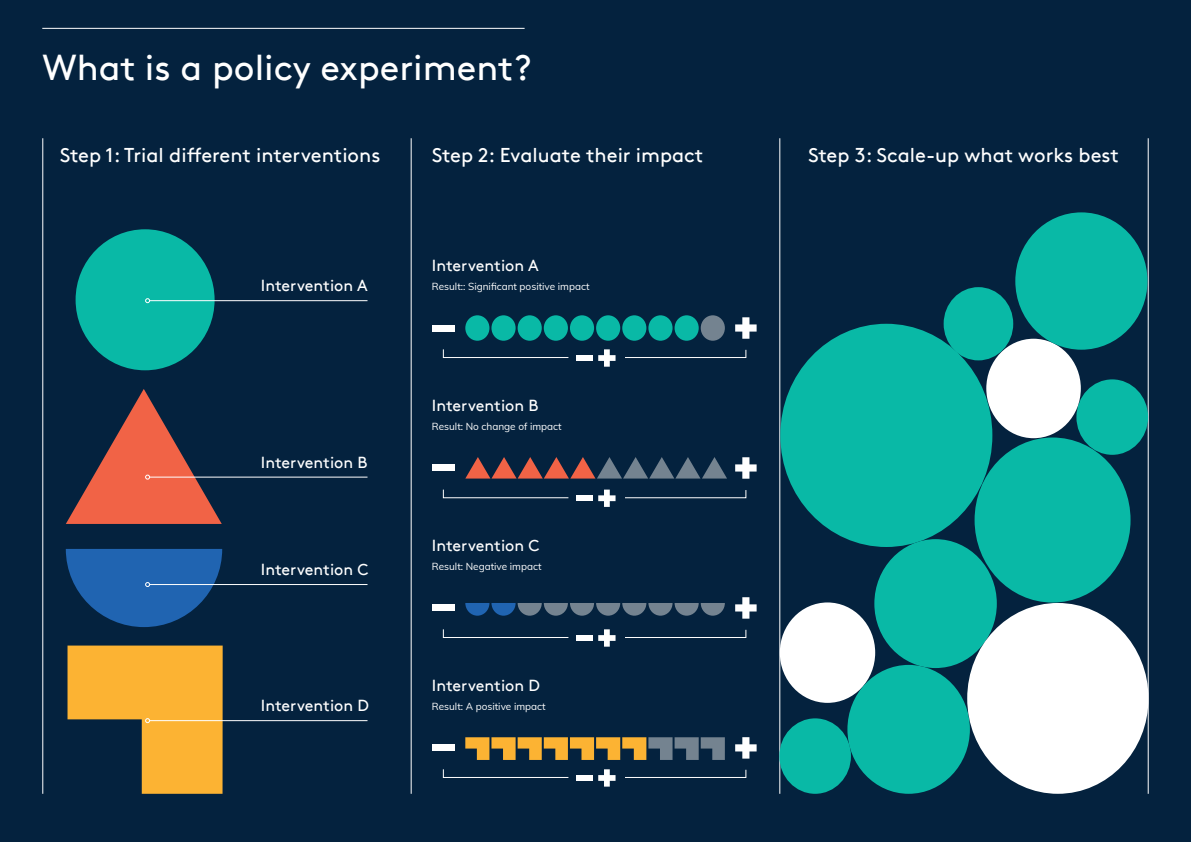
<style>
.page{position:relative;width:1191px;height:842px;background:#04223e}
.page>*{position:absolute;margin:0;border:0;box-sizing:border-box;transform-origin:0 0}
.t1{font:36px "Brown";color:#fff}
.t2{font:20px "Brown";color:#fff}
.t3{font:16px "Brown";color:#fff}
.t4{font:10px "Muli";color:#fff}
</style>
<div class="page">
<div style="left:780px;top:602px;width:95px;height:101px;background:#fff;border-radius:50%"></div>
<hr style="left:779px;top:138px;width:1px;height:656px;background:#fff">
<hr style="left:411px;top:138px;width:1px;height:656px;background:#fff">
<hr style="left:42px;top:138px;width:1px;height:656px;background:#fff">
<hr style="left:1147px;top:138px;width:1px;height:656px;background:#fff">
<svg style="left:465px;top:737px;width:260px;height:23px"></svg>
<hr style="left:42px;top:28px;width:482px;height:1px;background:#fff">
<hr style="left:150px;top:477px;width:217px;height:1px;background:#fff">
<svg style="left:66px;top:389px;width:156px;height:135px"></svg>
<hr style="left:150px;top:584px;width:217px;height:1px;background:#fff">
<svg style="left:66px;top:549px;width:156px;height:78px"></svg>
<hr style="left:150px;top:720px;width:217px;height:1px;background:#fff">
<svg style="left:67px;top:645px;width:156px;height:149px"></svg>
<div style="left:76px;top:229px;width:139px;height:141px;background:#09b9a6;border-radius:50%"></div>
<hr style="left:150px;top:300px;width:217px;height:1px;background:#fff">
<svg style="left:145px;top:298px;width:5px;height:5px"></svg>
<div style="left:432px;top:324px;width:23px;height:7px;background:#fff"></div>
<svg style="left:735px;top:317px;width:21px;height:22px"></svg>
<div style="left:465px;top:315px;width:24px;height:26px;background:#09b9a6;border-radius:50%"></div>
<div style="left:779px;top:718px;width:72px;height:76px;background:#09b9a6;border-radius:50%"></div>
<div style="left:1076px;top:379px;width:72px;height:76px;background:#09b9a6;border-radius:50%"></div>
<div style="left:986px;top:339px;width:94px;height:99px;background:#fff;border-radius:50%"></div>
<div style="left:1015px;top:212px;width:132px;height:138px;background:#09b9a6;border-radius:50%"></div>
<div style="left:943px;top:287px;width:70px;height:73px;background:#09b9a6;border-radius:50%"></div>
<div style="left:847px;top:665px;width:123px;height:129px;background:#09b9a6;border-radius:50%"></div>
<div style="left:874px;top:539px;width:122px;height:129px;background:#09b9a6;border-radius:50%"></div>
<div style="left:780px;top:324px;width:212px;height:223px;background:#09b9a6;border-radius:50%"></div>
<div style="left:974px;top:437px;width:156px;height:165px;background:#09b9a6;border-radius:50%"></div>
<div style="left:967px;top:603px;width:181px;height:191px;background:#fff;border-radius:50%"></div>
<div style="left:570px;top:315px;width:24px;height:26px;background:#09b9a6;border-radius:50%"></div>
<div style="left:517px;top:315px;width:25px;height:26px;background:#09b9a6;border-radius:50%"></div>
<div style="left:622px;top:315px;width:24px;height:26px;background:#09b9a6;border-radius:50%"></div>
<div style="left:674px;top:315px;width:24px;height:26px;background:#09b9a6;border-radius:50%"></div>
<div style="left:491px;top:315px;width:24px;height:26px;background:#09b9a6;border-radius:50%"></div>
<div style="left:596px;top:315px;width:24px;height:26px;background:#09b9a6;border-radius:50%"></div>
<div style="left:544px;top:315px;width:24px;height:26px;background:#09b9a6;border-radius:50%"></div>
<div style="left:648px;top:315px;width:24px;height:26px;background:#09b9a6;border-radius:50%"></div>
<svg style="left:700px;top:315px;width:25px;height:26px"></svg>
<div style="left:432px;top:464px;width:23px;height:7px;background:#fff"></div>
<svg style="left:735px;top:457px;width:21px;height:22px"></svg>
<div style="left:432px;top:604px;width:23px;height:7px;background:#fff"></div>
<svg style="left:735px;top:597px;width:21px;height:22px"></svg>
<svg style="left:465px;top:603px;width:260px;height:13px"></svg>
<div style="left:432px;top:744px;width:23px;height:7px;background:#fff"></div>
<svg style="left:735px;top:737px;width:21px;height:22px"></svg>
<svg style="left:465px;top:457px;width:262px;height:22px"></svg>
<div style="left:576px;top:635px;width:16px;height:6px;background:#fff"></div>
<svg style="left:598px;top:629px;width:17px;height:18px"></svg>
<svg style="left:442px;top:629px;width:127px;height:9px"></svg>
<svg style="left:625px;top:629px;width:122px;height:9px"></svg>
<div style="left:576px;top:495px;width:16px;height:6px;background:#fff"></div>
<svg style="left:598px;top:490px;width:17px;height:17px"></svg>
<svg style="left:442px;top:489px;width:127px;height:10px"></svg>
<svg style="left:625px;top:490px;width:122px;height:9px"></svg>
<div style="left:576px;top:355px;width:16px;height:6px;background:#fff"></div>
<svg style="left:598px;top:349px;width:17px;height:18px"></svg>
<svg style="left:442px;top:349px;width:127px;height:9px"></svg>
<svg style="left:625px;top:349px;width:122px;height:9px"></svg>
<div style="left:576px;top:775px;width:16px;height:6px;background:#fff"></div>
<svg style="left:598px;top:769px;width:17px;height:18px"></svg>
<svg style="left:442px;top:769px;width:127px;height:9px"></svg>
<svg style="left:625px;top:769px;width:122px;height:9px"></svg>
<p class="t1" style="left:43px;top:47px;width:490px">What is a policy experiment?</p>
<p class="t2" style="left:60px;top:144px;width:322px">Step 1: Trial different interventions</p>
<p class="t2" style="left:432px;top:144px;width:273px">Step 2: Evaluate their impact</p>
<p class="t2" style="left:808px;top:144px;width:312px">Step 3: Scale-up what works best</p>
<p class="t3" style="left:261px;top:276px;width:108px">Intervention A</p>
<p class="t3" style="left:261px;top:453px;width:108px">Intervention B</p>
<p class="t3" style="left:261px;top:560px;width:109px">Intervention C</p>
<p class="t3" style="left:261px;top:696px;width:110px">Intervention D</p>
<p class="t3" style="left:432px;top:256px;width:108px">Intervention A</p>
<p class="t4" style="left:432px;top:279px;width:159px">Result:: Significant positive impact</p>
<p class="t3" style="left:432px;top:396px;width:108px">Intervention B</p>
<p class="t4" style="left:432px;top:419px;width:131px">Result: No change of impact</p>
<p class="t3" style="left:432px;top:536px;width:109px">Intervention C</p>
<p class="t4" style="left:432px;top:559px;width:111px">Result: Negative impact</p>
<p class="t3" style="left:432px;top:676px;width:110px">Intervention D</p>
<p class="t4" style="left:432px;top:699px;width:115px">Result: A positive impact</p>
</div>
